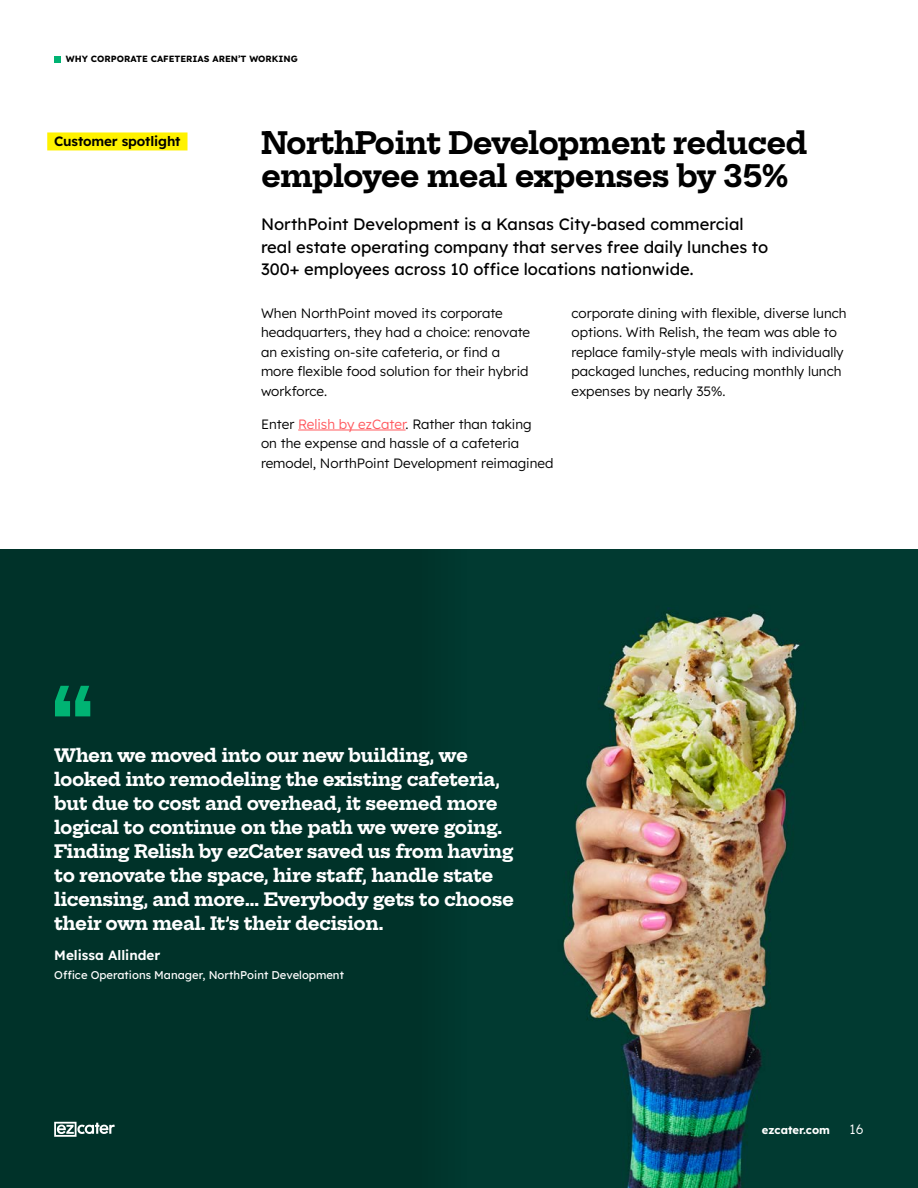
<style>
.page{position:relative;width:918px;height:1188px;background:#fff}
.page>*{position:absolute;margin:0;border:0;box-sizing:border-box;transform-origin:0 0}
.t1{font:700 30px/33px "Hepta Slab";letter-spacing:-.025em;color:#000}
.t2{font:700 18px/24px "Hepta Slab";letter-spacing:-.025em;color:#fff}
.t3{font:16.5px/22.5px "Lexend Deca";color:#000}
.t4{font:300 13.5px/19.5px "Lexend Deca";color:#000}
.t5{font:600 13.5px "Lexend Deca";letter-spacing:-.01em;color:#000}
.t6{font:600 13.5px "Lexend Deca";color:#fff}
.t7{font:300 13.5px "Lexend Deca";color:#fff}
.t8{font:11.25px "Lexend Deca";color:#fff}
.t9{font:700 11.25px "Lexend Deca";color:#fff}
.t10{font:700 9px "Lexend Deca";color:#000}
.s1{color:#ff585d}
</style>
<div class="page">
<div style="left:0;top:550px;width:918px;height:638px;background:#003229"></div>
<img style="left:563px;top:607px;width:243px;height:581px">
<hr style="left:298px;top:430px;width:108px;height:1px;background:#ff585d">
<div style="left:47px;top:132px;width:141px;height:18px;background:#fff200"></div>
<svg style="left:55px;top:686px;width:35px;height:30px"></svg>
<svg style="left:54px;top:1122px;width:61px;height:15px"></svg>
<svg style="left:54px;top:56px;width:6px;height:6px"></svg>
<p class="t10" style="left:66px;top:52px;width:233px">WHY CORPORATE CAFETERIAS AREN’T WORKING</p>
<p class="t5" style="left:54px;top:131px;width:128px">Customer spotlight</p>
<h1 class="t1" style="left:261px;top:127px;width:548px">NorthPoint Development reduced employee meal expenses by 35%</h1>
<p class="t3" style="left:261px;top:212px;width:509px">NorthPoint Development is a Kansas City-based commercial real estate operating company that serves free daily lunches to<br>300+ employees across 10 office locations nationwide.</p>
<p class="t4" style="left:261px;top:302px;width:271px">When NorthPoint moved its corporate headquarters, they had a choice: renovate an existing on-site cafeteria, or find a more flexible food solution for their hybrid workforce.</p>
<p class="t4" style="left:261px;top:413px;width:294px">Enter <span class="s1">Relish by ezCater</span>. Rather than taking<br>on the expense and hassle of a cafeteria remodel, NorthPoint Development reimagined</p>
<p class="t4" style="left:572px;top:302px;width:277px">corporate dining with flexible, diverse lunch options. With Relish, the team was able to replace family-style meals with individually packaged lunches, reducing monthly lunch expenses by nearly 35%.</p>
<p class="t2" style="left:54px;top:744px;width:461px">When we moved into our new building, we looked into remodeling the existing cafeteria, but due to cost and overhead, it seemed more logical to continue on the path we were going.<br>Finding Relish by ezCater saved us from having to renovate the space, hire staff, handle state licensing, and more… Everybody gets to choose their own meal. It’s their decision.</p>
<p class="t6" style="left:54px;top:945px;width:108px">Melissa Allinder</p>
<p class="t8" style="left:54px;top:967px;width:291px">Office Operations Manager, NorthPoint Development</p>
<p class="t9" style="left:762px;top:1121px;width:70px">ezcater.com</p>
<p class="t7" style="left:850px;top:1120px;width:15px">16</p>
</div>
